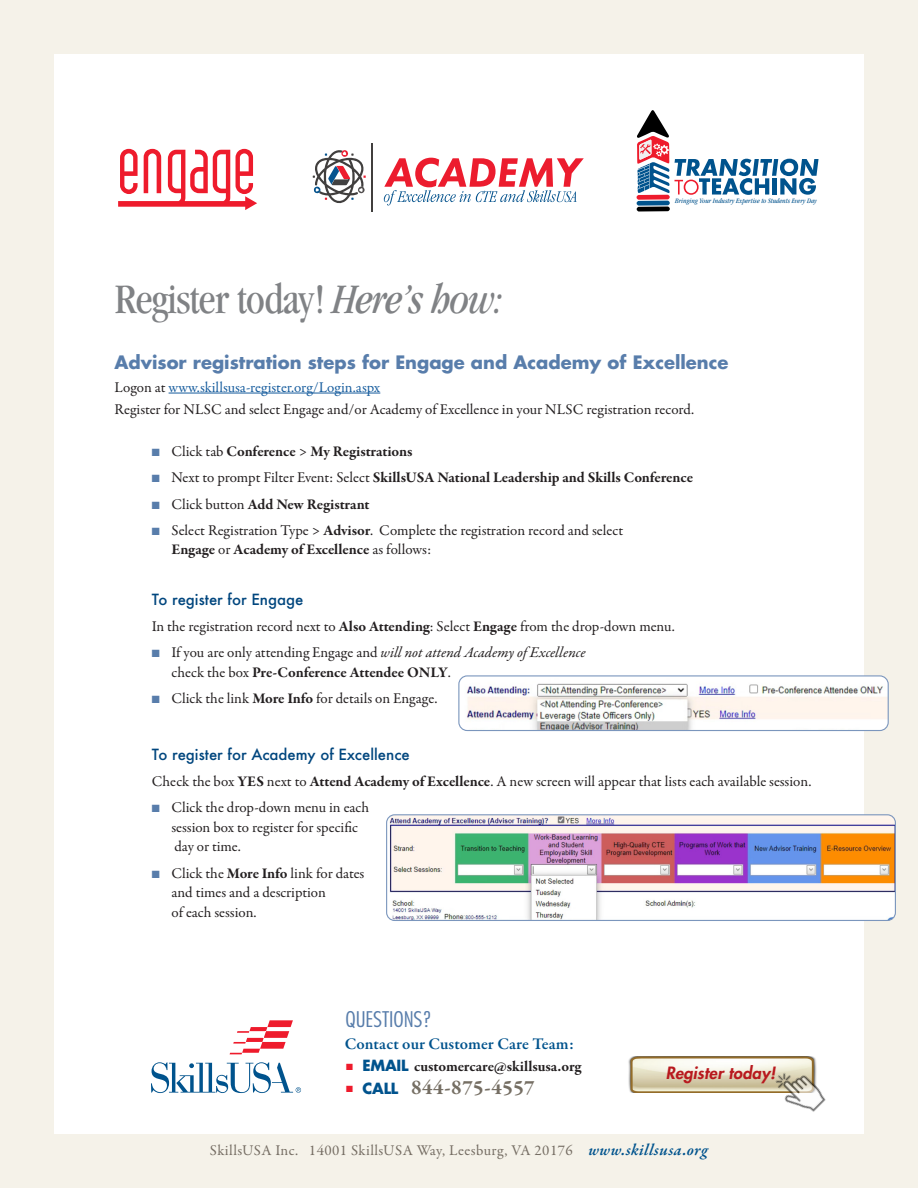
<style>
.page{position:relative;width:918px;height:1188px;background:#fff}
.page>*{position:absolute;margin:0;border:0;box-sizing:border-box;transform-origin:0 0}
.t1{font:condensed 43.5px "Garamond";letter-spacing:-.02em;color:#808285}
.Copy_Checklist{font:700 21px "Garamond Premr Pro";letter-spacing:.02em;color:#756e63}
.t2{font:300 condensed 21px "Futura";letter-spacing:-.005em;color:#587dab;scale:1.1 1}
.t3{font:700 18px "Futura CE";color:#587dab}
.t4{font:600 16.5px "Garamond Premr Pro";letter-spacing:.005em;color:#00538d}
.Bullet_1_Value_List{font:italic 800 16.5px "Futura CE";letter-spacing:.01em;color:#b8191e}
.t5{font:15px/19.5px "Garamond Premr Pro";color:#231f20}
.Copy_Checklist-2{font:700 15px "Garamond Premr Pro";letter-spacing:-.005em;color:#231f20}
.t6{font:15px "Garamond Premr Pro";letter-spacing:.03em;color:#756d63}
.t7{font:500 15px "Futura";color:#00467e}
.t8{font:15px "Garamond Premr Pro";color:#175d9e}
.t9{font:italic condensed 7.05px "Garamond";color:#00538d}
.s1{font-style:italic}
.s2{color:#231f20}
.s3{color:#587dab}
.s4{font-weight:400}
.s5{font-weight:700}
.s6{color:#ee1b2c}
.s7{font-family:"Futura CE";color:#00538d}
.s8{font-family:"Futura CE";font-size:15px;color:#00538d}
.s9{font-weight:600;font-style:italic;font-size:16.5px;color:#00538d}
</style>
<div class="page">
<div style="left:864px;top:0;width:54px;height:1188px;background:#f5f2e9"></div>
<div style="left:0;top:0;width:54px;height:1188px;background:#f5f2e9"></div>
<div style="left:0;top:0;width:918px;height:54px;background:#f5f2e9"></div>
<div style="left:0;top:1134px;width:918px;height:54px;background:#f5f2e9"></div>
<svg style="left:230px;top:1020px;width:63px;height:34px"></svg>
<svg style="left:151px;top:1062px;width:150px;height:31px"></svg>
<img style="left:460px;top:677px;width:428px;height:53px">
<div style="left:458px;top:675px;width:431px;height:56px;border:1px solid #7b96bd;border-radius:8px"></div>
<img style="left:388px;top:816px;width:506px;height:103px">
<div style="left:386px;top:814px;width:510px;height:107px;border:1px solid #7b96bd;border-radius:8px"></div>
<hr style="left:169px;top:393px;width:211px;height:1px;background:#175d9e">
<img style="left:628px;top:1057px;width:136px;height:35px">
<img style="left:764px;top:1056px;width:62px;height:56px">
<svg style="left:118px;top:149px;width:139px;height:61px"></svg>
<svg style="left:384px;top:158px;width:200px;height:48px"></svg>
<hr style="left:371px;top:143px;width:2px;height:68px;background:#413f3e">
<svg style="left:313px;top:150px;width:53px;height:54px"></svg>
<div style="left:637px;top:195px;width:33px;height:5px;background:#ee1b2c;border-radius:2px"></div>
<div style="left:637px;top:201px;width:33px;height:5px;background:#00538d;border-radius:2px"></div>
<div style="left:637px;top:207px;width:33px;height:5px;background:#000;border-radius:2px"></div>
<svg style="left:637px;top:110px;width:182px;height:85px"></svg>
<p class="t1" style="left:114px;top:275px;width:391px">Register today! <span class="s1">Here’s how:</span></p>
<p class="t9" style="left:675px;top:197px;width:143px">Bringing Your Industry Expertise to Students Every Day</p>
<p class="t3" style="left:114px;top:349px;width:616px">Advisor registration steps for Engage and Academy of Excellence</p>
<p class="t8" style="left:114px;top:378px;width:267px"><span class="s2">Logon at</span> www.skillsusa-register.org/Login.aspx</p>
<p class="t5" style="left:114px;top:400px;width:581px">Register for NLSC and select Engage and/or Academy of Excellence in your NLSC registration record.</p>
<p class="Copy_Checklist-2" style="left:152px;top:442px;width:262px"><span class="s3">■</span> <span class="s4">Click tab</span> Conference <span class="s4">&gt;</span> My Registrations</p>
<p class="Copy_Checklist-2" style="left:152px;top:468px;width:543px"><span class="s3">■</span> <span class="s4">Next to prompt Filter Event: Select</span> SkillsUSA National Leadership and Skills Conference</p>
<p class="Copy_Checklist-2" style="left:152px;top:495px;width:219px"><span class="s3">■</span> <span class="s4">Click button</span> Add New Registrant</p>
<p class="t5" style="left:171px;top:521px;width:453px;text-indent:-20px"><span class="s3">■</span> Select Registration Type &gt; <span class="s5">Advisor</span>. Complete the registration record and select<br><span class="s5">Engage</span> or <span class="s5">Academy of Excellence</span> as follows:</p>
<p class="t7" style="left:152px;top:589px;width:153px">To register for Engage</p>
<p class="t5" style="left:152px;top:617px;width:524px">In the registration record next to <span class="s5">Also Attending</span>: Select <span class="s5">Engage</span> from the drop-down menu.</p>
<p class="t5" style="left:171px;top:643px;width:416px;text-indent:-20px"><span class="s3">■</span> If you are only attending Engage and <span class="s1">will not attend Academy of Excellence </span>check the box <span class="s5">Pre-Conference Attendee ONLY</span>.</p>
<p class="t5" style="left:152px;top:689px;width:287px"><span class="s3">■</span> Click the link <span class="s5">More Info</span> for details on Engage.</p>
<p class="t7" style="left:152px;top:744px;width:259px">To register for Academy of Excellence</p>
<p class="t5" style="left:152px;top:772px;width:661px">Check the box <span class="s5">YES</span> next to <span class="s5">Attend Academy of Excellence</span>. A new screen will appear that lists each available session.</p>
<p class="t5" style="left:171px;top:798px;width:199px;text-indent:-20px"><span class="s3">■</span> Click the drop-down menu in each session box to register for specific day or time.</p>
<p class="t5" style="left:171px;top:863px;width:194px;text-indent:-20px"><span class="s3">■</span> Click the <span class="s5">More Info</span> link for dates and times and a description<br>of each session.</p>
<p class="t2" style="left:346px;top:1007px;width:80px">QUESTIONS?</p>
<p class="t4" style="left:345px;top:1034px;width:231px">Contact our Customer Care Team:</p>
<p class="Copy_Checklist-2" style="left:346px;top:1057px;width:237px"><span class="s6">■</span> <span class="s7">EMAIL</span> customercare@skillsusa.org</p>
<p class="Copy_Checklist" style="left:346px;top:1074px;width:190px"><span class="s6">■</span> <span class="s8">CALL</span> 844-875-4557</p>
<p class="Bullet_1_Value_List" style="left:666px;top:1061px;width:111px">Register today!</p>
<p class="t6" style="left:210px;top:1141px;width:499px">SkillsUSA Inc. 14001 SkillsUSA Way, Leesburg, VA 20176 <span class="s9">www.skillsusa.org</span></p>
</div>
